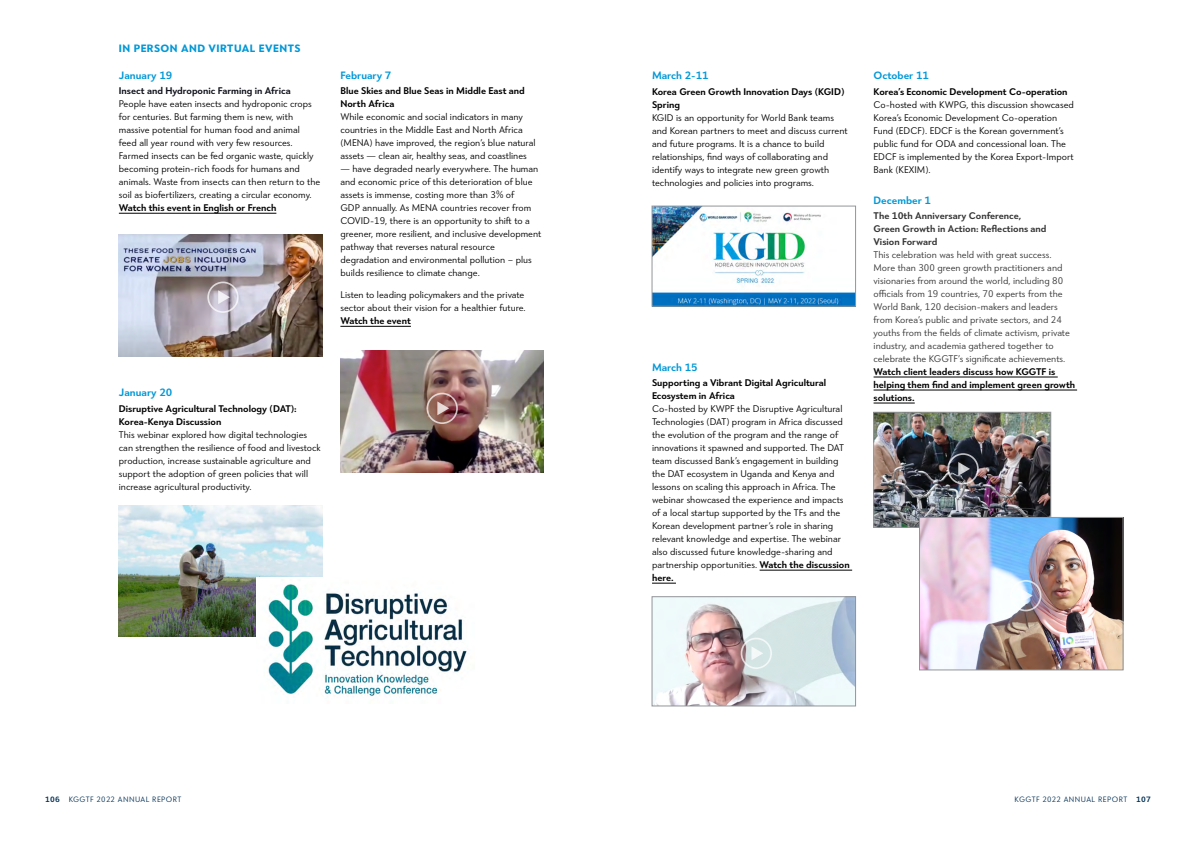
<style>
.page{position:relative;width:1196px;height:843px;background:#fff}
.page>*{position:absolute;margin:0;border:0;box-sizing:border-box;transform-origin:0 0}
.t1{font:600 11px "Tangent";color:#0098d7}
.t2{font:700 11px "Tangent";letter-spacing:.045em;color:#0098d7}
.t3{font:300 10px/13px "Tangent";color:#000}
.t4{font:600 10px/13px "Tangent";color:#000}
.t5{font:300 10px/13px "Tangent";color:#333}
.t6{font:600 10px/13px "Tangent";color:#333}
.t7{font:600 10px "Tangent";color:#0e101a}
.t8{font:300 8px "Tangent";letter-spacing:.06em;color:#002f54}
.s1{font-weight:600}
</style>
<div class="page">
<hr style="left:759px;top:570px;width:93px;height:1px;background:#000">
<svg style="left:652px;top:583px;width:24px;height:1px"></svg>
<hr style="left:873px;top:377px;width:184px;height:1px;background:#000">
<hr style="left:873px;top:390px;width:203px;height:1px;background:#000">
<hr style="left:873px;top:403px;width:41px;height:1px;background:#000">
<hr style="left:119px;top:213px;width:157px;height:1px;background:#000">
<hr style="left:340px;top:326px;width:71px;height:1px;background:#000">
<img style="left:119px;top:234px;width:203px;height:122px">
<img style="left:340px;top:350px;width:204px;height:122px">
<img style="left:653px;top:208px;width:200px;height:96px">
<div style="left:651px;top:206px;width:204px;height:100px;border:1px solid #939598"></div>
<img style="left:653px;top:598px;width:200px;height:106px">
<div style="left:651px;top:596px;width:204px;height:110px;border:1px solid #939598"></div>
<img style="left:875px;top:414px;width:173px;height:111px">
<div style="left:873px;top:412px;width:177px;height:115px;border:1px solid #939598"></div>
<img style="left:921px;top:519px;width:199px;height:149px">
<div style="left:919px;top:517px;width:203px;height:153px;border:1px solid #939598"></div>
<div style="left:207px;top:281px;width:32px;height:32px;border:2px solid #fff;border-radius:50%"></div>
<svg style="left:218px;top:290px;width:12px;height:14px"></svg>
<div style="left:426px;top:392px;width:32px;height:32px;border:2px solid #fff;border-radius:50%"></div>
<svg style="left:437px;top:401px;width:12px;height:14px"></svg>
<div style="left:740px;top:637px;width:31px;height:32px;border:2px solid #fff;border-radius:50%"></div>
<svg style="left:751px;top:646px;width:12px;height:14px"></svg>
<div style="left:1009px;top:580px;width:32px;height:31px;border:2px solid #fff;border-radius:50%"></div>
<svg style="left:1020px;top:588px;width:12px;height:14px"></svg>
<div style="left:947px;top:453px;width:31px;height:31px;border:2px solid #fff;border-radius:50%"></div>
<svg style="left:958px;top:462px;width:11px;height:13px"></svg>
<img style="left:119px;top:505px;width:203px;height:131px">
<img style="left:256px;top:577px;width:211px;height:119px">
<p class="t2" style="left:119px;top:40px;width:183px">IN PERSON AND VIRTUAL EVENTS</p>
<p class="t1" style="left:119px;top:67px;width:55px">January 19</p>
<p class="t7" style="left:119px;top:83px;width:173px">Insect and Hydroponic Farming in Africa</p>
<p class="t3" style="left:119px;top:97px;width:203px">People have eaten insects and hydroponic crops for centuries. But farming them is new, with massive potential for human food and animal feed all year round with very few resources.<br>Farmed insects can be fed organic waste, quickly becoming protein-rich foods for humans and animals. Waste from insects can then return to the soil as biofertilizers, creating a circular economy.</p>
<p class="t4" style="left:119px;top:201px;width:159px">Watch this event in English or French</p>
<p class="t1" style="left:340px;top:67px;width:53px">February 7</p>
<p class="t4" style="left:340px;top:84px;width:186px">Blue Skies and Blue Seas in Middle East and<br>North Africa</p>
<p class="t3" style="left:340px;top:110px;width:196px">While economic and social indicators in many countries in the Middle East and North Africa (MENA) have improved, the region’s blue natural assets — clean air, healthy seas, and coastlines</p>
<p class="t3" style="left:340px;top:162px;width:202px">— have degraded nearly everywhere. The human and economic price of this deterioration of blue assets is immense, costing more than 3% of<br>GDP annually. As MENA countries recover from COVID-19, there is an opportunity to shift to a greener, more resilient, and inclusive development pathway that reverses natural resource degradation and environmental pollution – plus builds resilience to climate change.</p>
<p class="t3" style="left:340px;top:288px;width:187px">Listen to leading policymakers and the private sector about their vision for a healthier future.</p>
<p class="t4" style="left:340px;top:314px;width:72px">Watch the event</p>
<p class="t1" style="left:119px;top:384px;width:55px">January 20</p>
<p class="t4" style="left:119px;top:401px;width:179px">Disruptive Agricultural Technology (DAT):<br>Korea-Kenya Discussion</p>
<p class="t3" style="left:119px;top:427px;width:203px">This webinar explored how digital technologies can strengthen the resilience of food and livestock production, increase sustainable agriculture and support the adoption of green policies that will increase agricultural productivity.</p>
<p class="t1" style="left:652px;top:68px;width:58px">March 2-11</p>
<p class="t4" style="left:652px;top:84px;width:194px">Korea Green Growth Innovation Days (KGID)<br>Spring</p>
<p class="t3" style="left:652px;top:111px;width:197px">KGID is an opportunity for World Bank teams and Korean partners to meet and discuss current and future programs. It is a chance to build relationships, find ways of collaborating and identify ways to integrate new green growth technologies and policies into programs.</p>
<p class="t1" style="left:652px;top:359px;width:47px">March 15</p>
<p class="t4" style="left:652px;top:375px;width:176px">Supporting a Vibrant Digital Agricultural<br>Ecosystem in Africa</p>
<p class="t3" style="left:652px;top:402px;width:199px">Co-hosted by KWPF the Disruptive Agricultural Technologies (DAT) program in Africa discussed the evolution of the program and the range of innovations it spawned and supported. The DAT team discussed Bank’s engagement in building the DAT ecosystem in Uganda and Kenya and lessons on scaling this approach in Africa. The webinar showcased the experience and impacts of a local startup supported by the TFs and the Korean development partner’s role in sharing relevant knowledge and expertise. The webinar also discussed future knowledge-sharing and partnership opportunities. <span class="s1">Watch the discussion here.</span></p>
<p class="t1" style="left:873px;top:68px;width:57px">October 11</p>
<p class="t4" style="left:873px;top:84px;width:195px">Korea’s Economic Development Co-operation</p>
<p class="t3" style="left:873px;top:98px;width:202px">Co-hosted with KWPG, this discussion showcased Korea’s Economic Development Co-operation Fund (EDCF). EDCF is the Korean government’s public fund for ODA and concessional loan. The EDCF is implemented by the Korea Export-Import Bank (KEXIM).</p>
<p class="t1" style="left:873px;top:192px;width:59px">December 1</p>
<p class="t6" style="left:873px;top:208px;width:174px">The 10th Anniversary Conference,<br>Green Growth in Action: Reflections and<br>Vision Forward</p>
<p class="t5" style="left:873px;top:248px;width:198px">This celebration was held with great success.<br>More than 300 green growth practitioners and visionaries from around the world, including 80 officials from 19 countries, 70 experts from the World Bank, 120 decision-makers and leaders from Korea’s public and private sectors, and 24 youths from the fields of climate activism, private industry, and academia gathered together to celebrate the KGGTF’s significate achievements.</p>
<p class="t4" style="left:873px;top:364px;width:203px">Watch client leaders discuss how KGGTF is helping them find and implement green growth solutions.</p>
<p class="t8" style="left:45px;top:793px;width:138px"><span class="s1">106</span> KGGTF 2022 ANNUAL REPORT</p>
<p class="t8" style="left:1014px;top:793px;width:138px">KGGTF 2022 ANNUAL REPORT <span class="s1">107</span></p>
</div>
